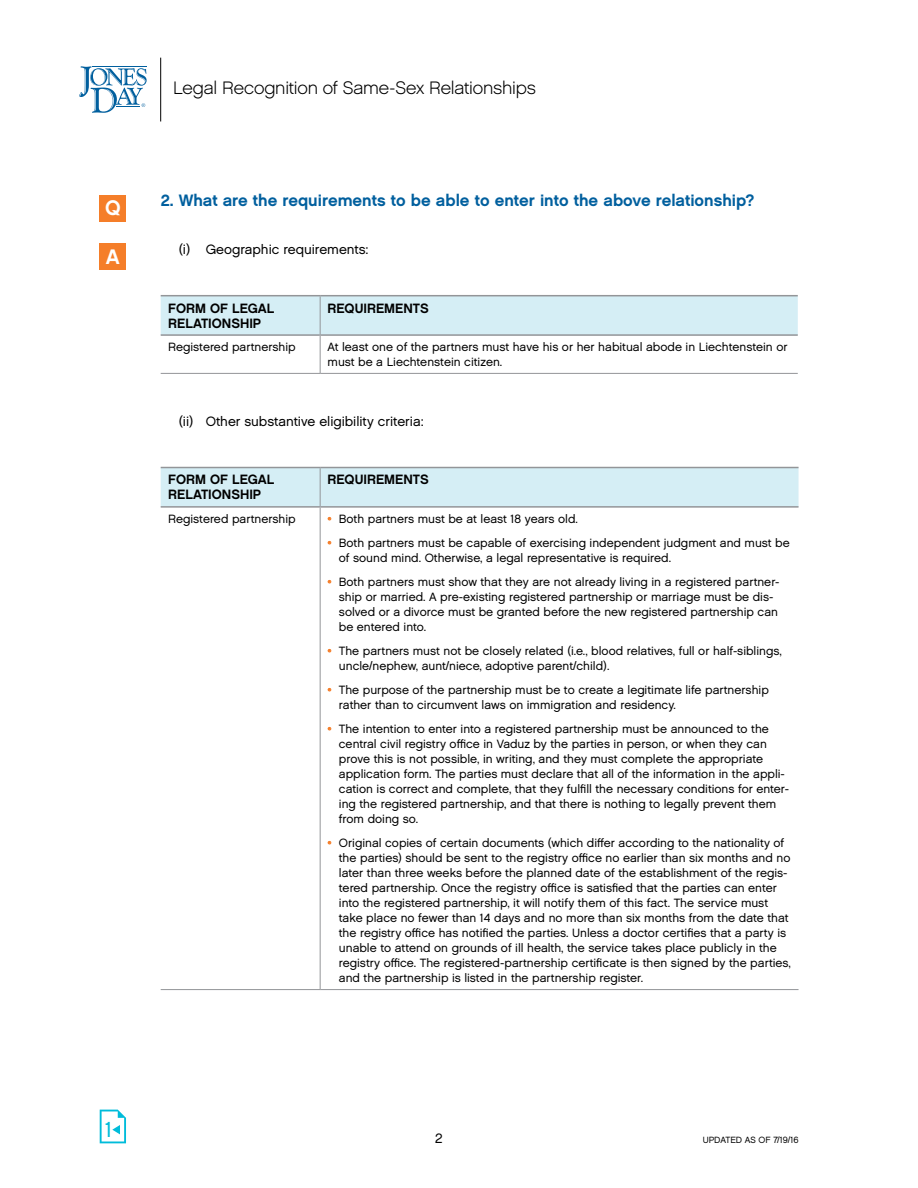
<style>
.page{position:relative;width:918px;height:1188px;background:#fff}
.page>*{position:absolute;margin:0;border:0;box-sizing:border-box;transform-origin:0 0}
.t1{font:21.75px "Chalet London Nineteen Sixty";color:#00bcda}
.t2{font:21px "Chalet New York Nineteen Sixty";color:#fff}
.t3{font:18px "Chalet English Channel";letter-spacing:-.01em;color:#000}
.t4{font:16.5px "Chalet New York Nineteen Sixty";color:#005f9e}
.TBL_HEAD_B{font:13.5px/15px "Chalet New York Nineteen Sixty";color:#000}
.t5{font:13.5px "Chalet London Nineteen Sixty";color:#000}
.TBL_BC{font:12px/15px "Chalet London Nineteen Sixty";color:#000}
.t6{font:9px "Chalet London Nineteen Sixty";color:#000}
.s1{color:#f57e29}
</style>
<div class="page">
<div style="left:161px;top:296px;width:637px;height:38px;background:#d5eef5"></div>
<hr style="left:161px;top:334px;width:159px;height:2px;background:#939598">
<hr style="left:321px;top:334px;width:477px;height:2px;background:#939598">
<hr style="left:161px;top:373px;width:159px;height:1px;background:#939598">
<hr style="left:320px;top:335px;width:1px;height:38px;background:#939598">
<hr style="left:320px;top:373px;width:478px;height:1px;background:#939598">
<hr style="left:161px;top:295px;width:159px;height:1px;background:#939598">
<hr style="left:320px;top:295px;width:478px;height:1px;background:#939598">
<hr style="left:320px;top:296px;width:1px;height:39px;background:#939598">
<div style="left:161px;top:468px;width:638px;height:38px;background:#d5eef5"></div>
<hr style="left:161px;top:467px;width:159px;height:1px;background:#939598">
<hr style="left:161px;top:506px;width:159px;height:2px;background:#939598">
<hr style="left:320px;top:467px;width:479px;height:1px;background:#939598">
<hr style="left:320px;top:506px;width:479px;height:2px;background:#939598">
<hr style="left:320px;top:468px;width:1px;height:38px;background:#939598">
<hr style="left:161px;top:989px;width:159px;height:1px;background:#939598">
<hr style="left:320px;top:508px;width:1px;height:481px;background:#939598">
<hr style="left:320px;top:989px;width:479px;height:1px;background:#939598">
<svg style="left:328px;top:517px;width:3px;height:4px"></svg>
<svg style="left:328px;top:541px;width:3px;height:4px"></svg>
<svg style="left:328px;top:580px;width:3px;height:4px"></svg>
<svg style="left:328px;top:649px;width:3px;height:4px"></svg>
<svg style="left:328px;top:688px;width:3px;height:4px"></svg>
<svg style="left:328px;top:727px;width:3px;height:4px"></svg>
<svg style="left:328px;top:841px;width:3px;height:4px"></svg>
<div style="left:100px;top:195px;width:26px;height:26px;background:#f57e29"></div>
<div style="left:100px;top:244px;width:26px;height:26px;background:#f57e29"></div>
<hr style="left:160px;top:58px;width:1px;height:63px;background:#000">
<svg style="left:79px;top:66px;width:68px;height:47px"></svg>
<svg style="left:100px;top:1110px;width:26px;height:33px"></svg>
<p class="t2" style="left:105px;top:195px;width:17px">Q</p>
<p class="t2" style="left:106px;top:244px;width:16px">A</p>
<p class="t3" style="left:173px;top:77px;width:364px">Legal Recognition of Same-Sex Relationships</p>
<p class="t4" style="left:161px;top:191px;width:595px">2. What are the requirements to be able to enter into the above relationship?</p>
<p class="t5" style="left:179px;top:242px;width:191px">(i) Geographic requirements:</p>
<p class="TBL_HEAD_B" style="left:168px;top:300px;width:108px">FORM OF LEGAL<br>RELATIONSHIP</p>
<p class="TBL_HEAD_B" style="left:328px;top:300px;width:103px">REQUIREMENTS</p>
<p class="TBL_BC" style="left:168px;top:339px;width:129px">Registered partnership</p>
<p class="TBL_BC" style="left:328px;top:339px;width:461px">At least one of the partners must have his or her habitual abode in Liechtenstein or must be a Liechtenstein citizen.</p>
<p class="t5" style="left:179px;top:413px;width:247px">(ii) Other substantive eligibility criteria:</p>
<p class="TBL_HEAD_B" style="left:168px;top:472px;width:108px">FORM OF LEGAL<br>RELATIONSHIP</p>
<p class="TBL_HEAD_B" style="left:328px;top:472px;width:103px">REQUIREMENTS</p>
<p class="TBL_BC" style="left:168px;top:511px;width:129px">Registered partnership</p>
<p class="TBL_BC" style="left:328px;top:511px;width:252px"><span class="s1">•</span> Both partners must be at least 18 years old.</p>
<p class="TBL_BC" style="left:339px;top:535px;width:452px;text-indent:-11px"><span class="s1">•</span> Both partners must be capable of exercising independent judgment and must be of sound mind. Otherwise, a legal representative is required.</p>
<p class="TBL_BC" style="left:339px;top:574px;width:442px;text-indent:-11px"><span class="s1">•</span> Both partners must show that they are not already living in a registered partner&shy;ship or married. A pre-existing registered partnership or marriage must be dis&shy;solved or a divorce must be granted before the new registered partnership can be entered into.</p>
<p class="TBL_BC" style="left:339px;top:643px;width:444px;text-indent:-11px"><span class="s1">•</span> The partners must not be closely related (i.e., blood relatives, full or half-siblings, uncle/nephew, aunt/niece, adoptive parent/child).</p>
<p class="TBL_BC" style="left:339px;top:682px;width:431px;text-indent:-11px"><span class="s1">•</span> The purpose of the partnership must be to create a legitimate life partnership rather than to circumvent laws on immigration and residency.</p>
<p class="TBL_BC" style="left:339px;top:721px;width:452px;text-indent:-11px"><span class="s1">•</span> The intention to enter into a registered partnership must be announced to the central civil registry office in Vaduz by the parties in person, or when they can prove this is not possible, in writing, and they must complete the appropriate application form. The parties must declare that all of the information in the appli&shy;cation is correct and complete, that they fulfill the necessary conditions for enter&shy;ing the registered partnership, and that there is nothing to legally prevent them from doing so.</p>
<p class="TBL_BC" style="left:339px;top:835px;width:454px;text-indent:-11px"><span class="s1">•</span> Original copies of certain documents (which differ according to the nationality of the parties) should be sent to the registry office no earlier than six months and no later than three weeks before the planned date of the establishment of the regis&shy;tered partnership. Once the registry office is satisfied that the parties can enter into the registered partnership, it will notify them of this fact. The service must take place no fewer than 14 days and no more than six months from the date that the registry office has notified the parties. Unless a doctor certifies that a party is unable to attend on grounds of ill health, the service takes place publicly in the registry office. The registered-partnership certificate is then signed by the parties, and the partnership is listed in the partnership register.</p>
<p class="t1" style="left:105px;top:1116px;width:9px">1</p>
<p class="t5" style="left:435px;top:1130px;width:9px">2</p>
<p class="t6" style="left:703px;top:1135px;width:97px">UPDATED AS OF 7/19/16</p>
</div>
